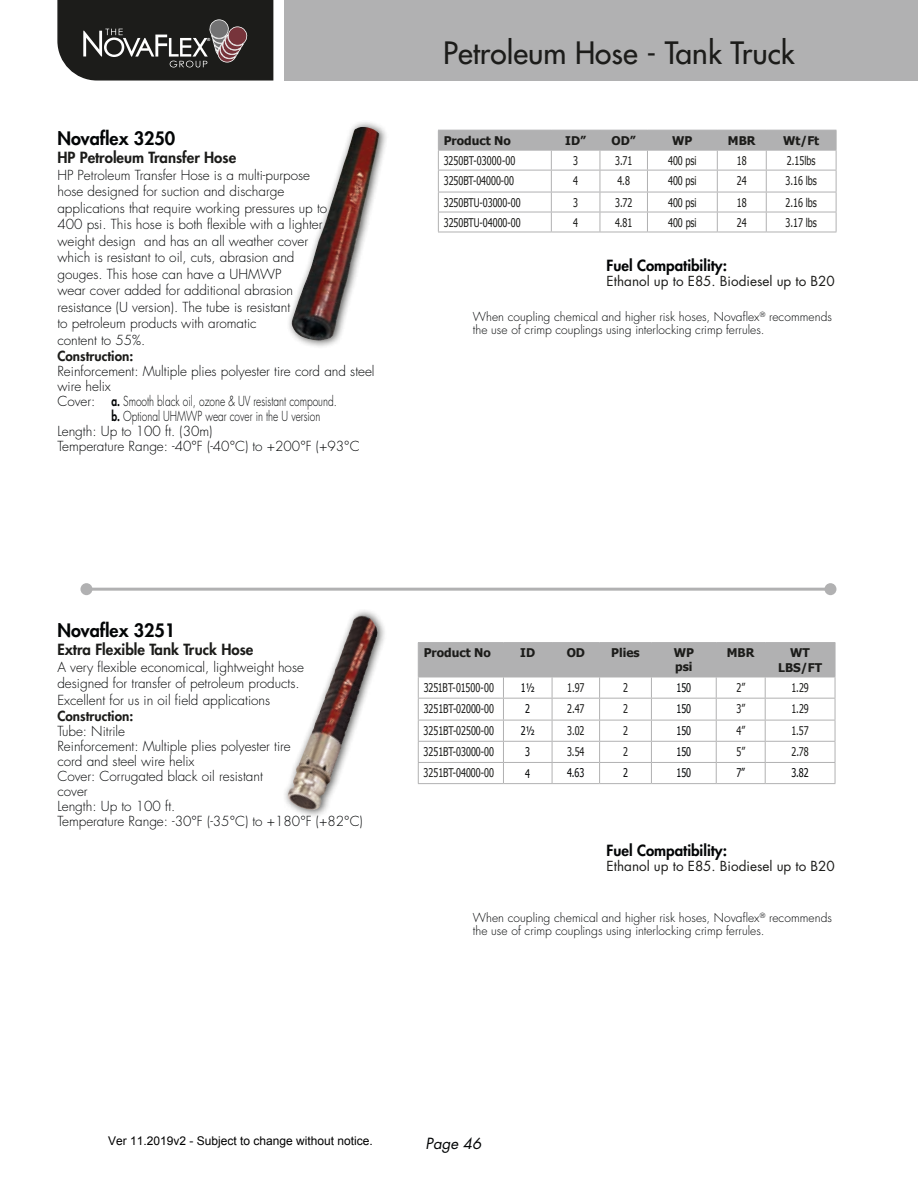
<style>
.page{position:relative;width:918px;height:1188px;background:#fff}
.page>*{position:absolute;margin:0;border:0;box-sizing:border-box;transform-origin:0 0}
.t1{font:500 30px "Futura Std";color:#1c1c1a}
.t2{font:800 18px "Futura Std";color:#030506}
.t3{font:800 15px "Futura Std";color:#1c1c1a}
.t4{font:800 15px "Futura Std";color:#030506}
.t5{font:italic 15px "Futura Std";color:#030506}
.t6{font:300 13.5px/16.5px "Futura Std";color:#030506}
.t7{font:13.5px "Futura Std";color:#1c1c1a}
.t8{font:300 13.5px "Futura Std";color:#030506;scale:.75 1}
.t9{font:800 13.5px "Futura Std";color:#1c1c1a}
.t10{font:12px "Tahoma";color:#1c1c1a;scale:.75 1}
.t11{font:300 12px/13.5px "Futura Std";color:#030506}
.t12{font:700 12px/13.5px "Tahoma";color:#1c1c1a}
.t13{font:12px "Arial";color:#000}
.t14{font:12px "Tahoma";color:#030506;scale:.75 1}
.t15{font:800 4.05px "Futura Std";color:#fff}
.s1{font-weight:800}
</style>
<div class="page">
<svg style="left:57px;top:0;width:217px;height:81px"></svg>
<div style="left:284px;top:0;width:634px;height:81px;background:#b1b1b2"></div>
<hr style="left:86px;top:588px;width:744px;height:3px;background:#b1b1b2">
<div style="left:80px;top:583px;width:12px;height:12px;background:#b1b1b2;border-radius:50%"></div>
<div style="left:824px;top:583px;width:12px;height:12px;background:#b1b1b2;border-radius:50%"></div>
<svg style="left:438px;top:130px;width:399px;height:102px"></svg>
<hr style="left:438px;top:232px;width:113px;height:1px;background:#b1b1b2">
<hr style="left:551px;top:232px;width:49px;height:1px;background:#b1b1b2">
<hr style="left:600px;top:232px;width:47px;height:1px;background:#b1b1b2">
<hr style="left:647px;top:232px;width:70px;height:1px;background:#b1b1b2">
<hr style="left:717px;top:232px;width:49px;height:1px;background:#b1b1b2">
<hr style="left:766px;top:232px;width:70px;height:1px;background:#b1b1b2">
<hr style="left:418px;top:642px;width:85px;height:1px;background:#b1b1b2">
<hr style="left:503px;top:642px;width:49px;height:1px;background:#b1b1b2">
<hr style="left:552px;top:642px;width:48px;height:1px;background:#b1b1b2">
<hr style="left:600px;top:642px;width:51px;height:1px;background:#b1b1b2">
<hr style="left:651px;top:642px;width:65px;height:1px;background:#b1b1b2">
<hr style="left:716px;top:642px;width:49px;height:1px;background:#b1b1b2">
<hr style="left:765px;top:642px;width:70px;height:1px;background:#b1b1b2">
<hr style="left:418px;top:783px;width:85px;height:1px;background:#b1b1b2">
<hr style="left:552px;top:783px;width:48px;height:1px;background:#b1b1b2">
<hr style="left:600px;top:783px;width:51px;height:1px;background:#b1b1b2">
<hr style="left:651px;top:783px;width:65px;height:1px;background:#b1b1b2">
<hr style="left:716px;top:783px;width:49px;height:1px;background:#b1b1b2">
<hr style="left:765px;top:783px;width:70px;height:1px;background:#b1b1b2">
<svg style="left:418px;top:643px;width:418px;height:140px"></svg>
<hr style="left:503px;top:762px;width:49px;height:1px;background:#b1b1b2">
<hr style="left:503px;top:783px;width:49px;height:1px;background:#b1b1b2">
<div style="left:286px;top:120px;width:103px;height:230px;background:#1c1c1a;opacity:.75"></div>
<img style="left:291px;top:127px;width:89px;height:214px">
<div style="left:282px;top:608px;width:105px;height:211px;background:#1c1c1a;opacity:.75"></div>
<img style="left:288px;top:615px;width:89px;height:195px">
<p class="t15" style="left:207px;top:37px;width:5px">®</p>
<h2 class="t2" style="left:57px;top:127px;width:119px">Novaflex 3250</h2>
<p class="t3" style="left:57px;top:148px;width:180px">HP Petroleum Transfer Hose</p>
<p class="t6" style="left:57px;top:167px;width:271px">HP Petroleum Transfer Hose is a multi-purpose hose designed for suction and discharge applications that require working pressures up to 400 psi. This hose is both flexible with a lighter weight design and has an all weather cover which is resistant to oil, cuts, abrasion and gouges. This hose can have a UHMWP<br>wear cover added for additional abrasion resistance (U version). The tube is resistant<br>to petroleum products with aromatic<br>content to 55%.</p>
<p class="t9" style="left:57px;top:347px;width:77px">Construction:</p>
<p class="t6" style="left:57px;top:363px;width:319px">Reinforcement: Multiple plies polyester tire cord and steel</p>
<p class="t6" style="left:57px;top:378px;width:55px">wire helix</p>
<p class="t6" style="left:57px;top:393px;width:281px">Cover: <span class="s1">a.</span> Smooth black oil, ozone &amp; UV resistant compound.</p>
<p class="t8" style="left:111px;top:408px;width:280px"><span class="s1">b.</span> Optional UHMWP wear cover in the U version</p>
<p class="t6" style="left:57px;top:423px;width:157px">Length: Up to 100 ft. (30m)</p>
<p class="t6" style="left:57px;top:438px;width:304px">Temperature Range: -40°F (-40°C) to +200°F (+93°C</p>
<h1 class="t1" style="left:443px;top:34px;width:353px">Petroleum Hose - Tank Truck</h1>
<p class="t12" style="left:444px;top:133px;width:69px">Product No</p>
<p class="t12" style="left:565px;top:133px;width:22px">ID”</p>
<p class="t12" style="left:612px;top:133px;width:26px">OD”</p>
<p class="t12" style="left:672px;top:133px;width:22px">WP</p>
<p class="t12" style="left:728px;top:133px;width:29px">MBR</p>
<p class="t12" style="left:783px;top:133px;width:38px">Wt/Ft</p>
<p class="t10" style="left:444px;top:152px;width:97px">3250BT-03000-00</p>
<p class="t10" style="left:573px;top:152px;width:8px">3</p>
<p class="t10" style="left:615px;top:152px;width:25px">3.71</p>
<p class="t10" style="left:668px;top:152px;width:40px">400 psi</p>
<p class="t10" style="left:737px;top:152px;width:15px">18</p>
<p class="t10" style="left:787px;top:152px;width:40px">2.15lbs</p>
<p class="t10" style="left:444px;top:172px;width:95px">3250BT-04000-00</p>
<p class="t10" style="left:573px;top:172px;width:8px">4</p>
<p class="t10" style="left:617px;top:172px;width:18px">4.8</p>
<p class="t10" style="left:668px;top:172px;width:40px">400 psi</p>
<p class="t10" style="left:737px;top:172px;width:15px">24</p>
<p class="t10" style="left:786px;top:172px;width:43px">3.16 lbs</p>
<p class="t10" style="left:444px;top:194px;width:104px">3250BTU-03000-00</p>
<p class="t10" style="left:573px;top:194px;width:8px">3</p>
<p class="t10" style="left:615px;top:194px;width:25px">3.72</p>
<p class="t10" style="left:668px;top:194px;width:40px">400 psi</p>
<p class="t10" style="left:737px;top:194px;width:15px">18</p>
<p class="t10" style="left:786px;top:194px;width:43px">2.16 lbs</p>
<p class="t10" style="left:444px;top:214px;width:104px">3250BTU-04000-00</p>
<p class="t10" style="left:573px;top:214px;width:8px">4</p>
<p class="t10" style="left:615px;top:214px;width:25px">4.81</p>
<p class="t10" style="left:668px;top:214px;width:40px">400 psi</p>
<p class="t10" style="left:737px;top:214px;width:15px">24</p>
<p class="t10" style="left:786px;top:214px;width:43px">3.17 lbs</p>
<p class="t4" style="left:607px;top:256px;width:122px">Fuel Compatibility:</p>
<p class="t7" style="left:607px;top:273px;width:230px">Ethanol up to E85. Biodiesel up to B20</p>
<p class="t11" style="left:473px;top:310px;width:361px">When coupling chemical and higher risk hoses, Novaflex<sup>®</sup> recommends the use of crimp couplings using interlocking crimp ferrules.</p>
<h2 class="t2" style="left:57px;top:619px;width:119px">Novaflex 3251</h2>
<p class="t3" style="left:57px;top:640px;width:197px">Extra Flexible Tank Truck Hose</p>
<p class="t6" style="left:57px;top:659px;width:248px">A very flexible economical, lightweight hose designed for transfer of petroleum products.<br>Excellent for us in oil field applications</p>
<p class="t9" style="left:57px;top:708px;width:77px">Construction:</p>
<p class="t6" style="left:57px;top:724px;width:307px;line-height:15px">Tube: Nitrile<br>Reinforcement: Multiple plies polyester tire<br>cord and steel wire helix<br>Cover: Corrugated black oil resistant<br>cover<br>Length: Up to 100 ft.<br>Temperature Range: -30°F (-35°C) to +180°F (+82°C)</p>
<p class="t12" style="left:424px;top:645px;width:69px">Product No</p>
<p class="t12" style="left:520px;top:645px;width:16px">ID</p>
<p class="t12" style="left:567px;top:645px;width:20px">OD</p>
<p class="t12" style="left:611px;top:645px;width:30px">Plies</p>
<p class="t12" style="left:674px;top:645px;width:22px">WP psi</p>
<p class="t12" style="left:727px;top:645px;width:29px">MBR</p>
<p class="t12" style="left:778px;top:645px;width:45px;line-height:14.4px;text-align:center">WT<br>LBS/FT</p>
<p class="t10" style="left:424px;top:679px;width:95px">3251BT-01500-00</p>
<p class="t14" style="left:521px;top:680px;width:20px">1½</p>
<p class="t10" style="left:567px;top:679px;width:25px">1.97</p>
<p class="t10" style="left:623px;top:679px;width:8px">2</p>
<p class="t14" style="left:676px;top:679px;width:21px">150</p>
<p class="t10" style="left:736px;top:679px;width:13px">2”</p>
<p class="t10" style="left:791px;top:679px;width:25px">1.29</p>
<p class="t10" style="left:424px;top:700px;width:95px">3251BT-02000-00</p>
<p class="t14" style="left:525px;top:701px;width:8px">2</p>
<p class="t10" style="left:567px;top:700px;width:25px">2.47</p>
<p class="t10" style="left:623px;top:700px;width:8px">2</p>
<p class="t14" style="left:676px;top:700px;width:21px">150</p>
<p class="t10" style="left:736px;top:700px;width:13px">3”</p>
<p class="t10" style="left:791px;top:700px;width:25px">1.29</p>
<p class="t10" style="left:424px;top:722px;width:95px">3251BT-02500-00</p>
<p class="t14" style="left:521px;top:723px;width:20px">2½</p>
<p class="t10" style="left:567px;top:722px;width:25px">3.02</p>
<p class="t10" style="left:623px;top:722px;width:8px">2</p>
<p class="t14" style="left:676px;top:722px;width:21px">150</p>
<p class="t10" style="left:736px;top:722px;width:13px">4”</p>
<p class="t10" style="left:791px;top:722px;width:25px">1.57</p>
<p class="t10" style="left:424px;top:743px;width:95px">3251BT-03000-00</p>
<p class="t14" style="left:525px;top:744px;width:8px">3</p>
<p class="t10" style="left:567px;top:743px;width:25px">3.54</p>
<p class="t10" style="left:623px;top:743px;width:8px">2</p>
<p class="t14" style="left:676px;top:743px;width:21px">150</p>
<p class="t10" style="left:736px;top:743px;width:13px">5”</p>
<p class="t10" style="left:791px;top:743px;width:25px">2.78</p>
<p class="t10" style="left:424px;top:765px;width:95px">3251BT-04000-00</p>
<p class="t14" style="left:525px;top:765px;width:8px">4</p>
<p class="t14" style="left:567px;top:765px;width:25px">4.63</p>
<p class="t14" style="left:623px;top:765px;width:8px">2</p>
<p class="t14" style="left:676px;top:765px;width:21px">150</p>
<p class="t14" style="left:736px;top:765px;width:13px">7”</p>
<p class="t14" style="left:791px;top:765px;width:25px">3.82</p>
<p class="t4" style="left:607px;top:841px;width:122px">Fuel Compatibility:</p>
<p class="t7" style="left:607px;top:857px;width:230px">Ethanol up to E85. Biodiesel up to B20</p>
<p class="t11" style="left:473px;top:911px;width:361px">When coupling chemical and higher risk hoses, Novaflex<sup>®</sup> recommends the use of crimp couplings using interlocking crimp ferrules.</p>
<p class="t13" style="left:108px;top:1133px;width:266px">Ver 11.2019v2 - Subject to change without notice.</p>
<p class="t5" style="left:426px;top:1133px;width:57px">Page 46</p>
</div>
